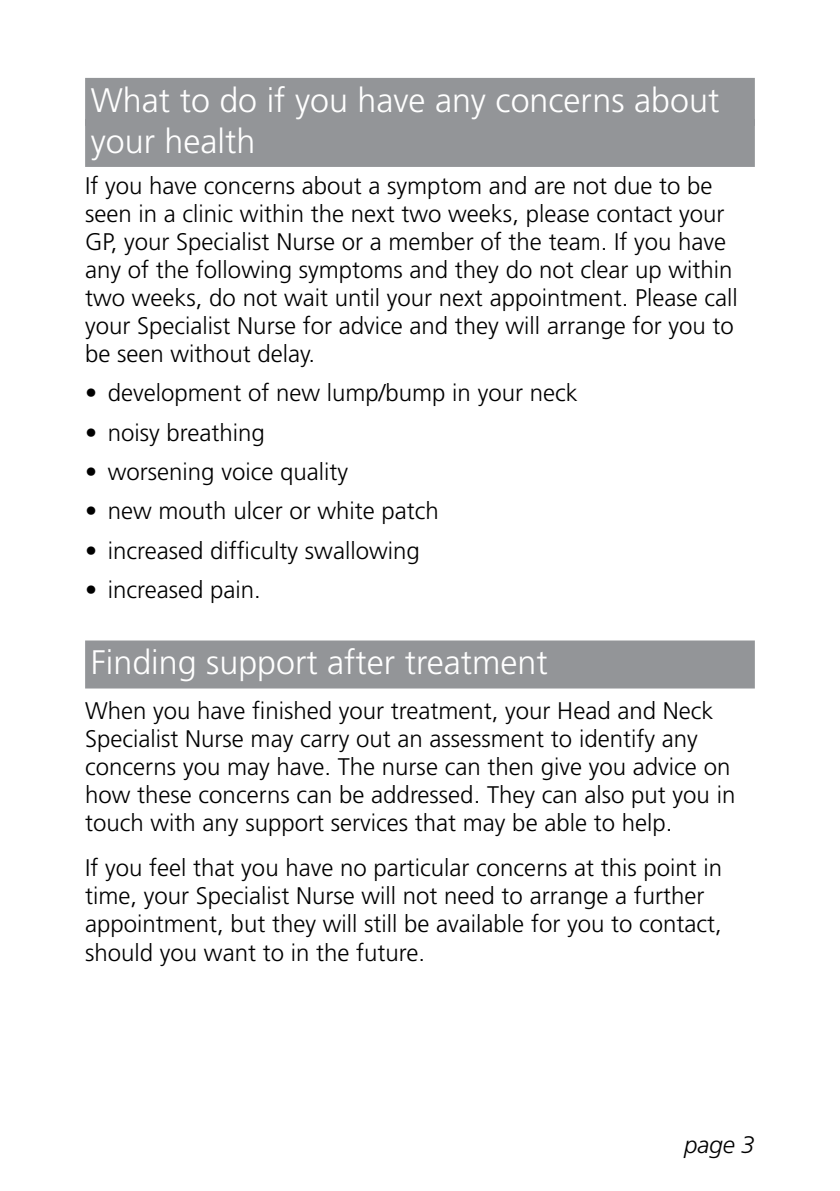
<style>
.page{position:relative;width:840px;height:1191px;background:#fff}
.page>*{position:absolute;margin:0;border:0;box-sizing:border-box;transform-origin:0 0}
.t1{font:300 34px/41px "Frutiger";color:#fff}
.t2{font:300 24px/28px "Frutiger";color:#000}
.t3{font:italic 300 24px "Frutiger";color:#000}
</style>
<div class="page">
<div style="left:85px;top:78px;width:669px;height:48px;background:#939598"></div>
<div style="left:85px;top:119px;width:669px;height:48px;background:#939598"></div>
<div style="left:85px;top:640px;width:669px;height:48px;background:#939598"></div>
<h1 class="t1" style="left:91px;top:79px;width:629px">What to do if you have any concerns about your health</h1>
<p class="t2" style="left:85px;top:171px;width:654px">If you have concerns about a symptom and are not due to be seen in a clinic within the next two weeks, please contact your GP, your Specialist Nurse or a member of the team. If you have any of the following symptoms and they do not clear up within two weeks, do not wait until your next appointment. Please call your Specialist Nurse for advice and they will arrange for you to be seen without delay.</p>
<p class="t2" style="left:85px;top:379px;width:494px">• development of new lump/bump in your neck</p>
<p class="t2" style="left:85px;top:418px;width:181px">• noisy breathing</p>
<p class="t2" style="left:85px;top:457px;width:264px">• worsening voice quality</p>
<p class="t2" style="left:85px;top:497px;width:355px">• new mouth ulcer or white patch</p>
<p class="t2" style="left:85px;top:536px;width:336px">• increased difficulty swallowing</p>
<p class="t2" style="left:85px;top:575px;width:177px">• increased pain.</p>
<h1 class="t1" style="left:91px;top:642px;width:458px">Finding support after treatment</h1>
<p class="t2" style="left:85px;top:697px;width:651px">When you have finished your treatment, your Head and Neck Specialist Nurse may carry out an assessment to identify any concerns you may have. The nurse can then give you advice on how these concerns can be addressed. They can also put you in touch with any support services that may be able to help.</p>
<p class="t2" style="left:85px;top:854px;width:638px">If you feel that you have no particular concerns at this point in time, your Specialist Nurse will not need to arrange a further appointment, but they will still be available for you to contact, should you want to in the future.</p>
<p class="t3" style="left:683px;top:1131px;width:72px">page 3</p>
</div>
